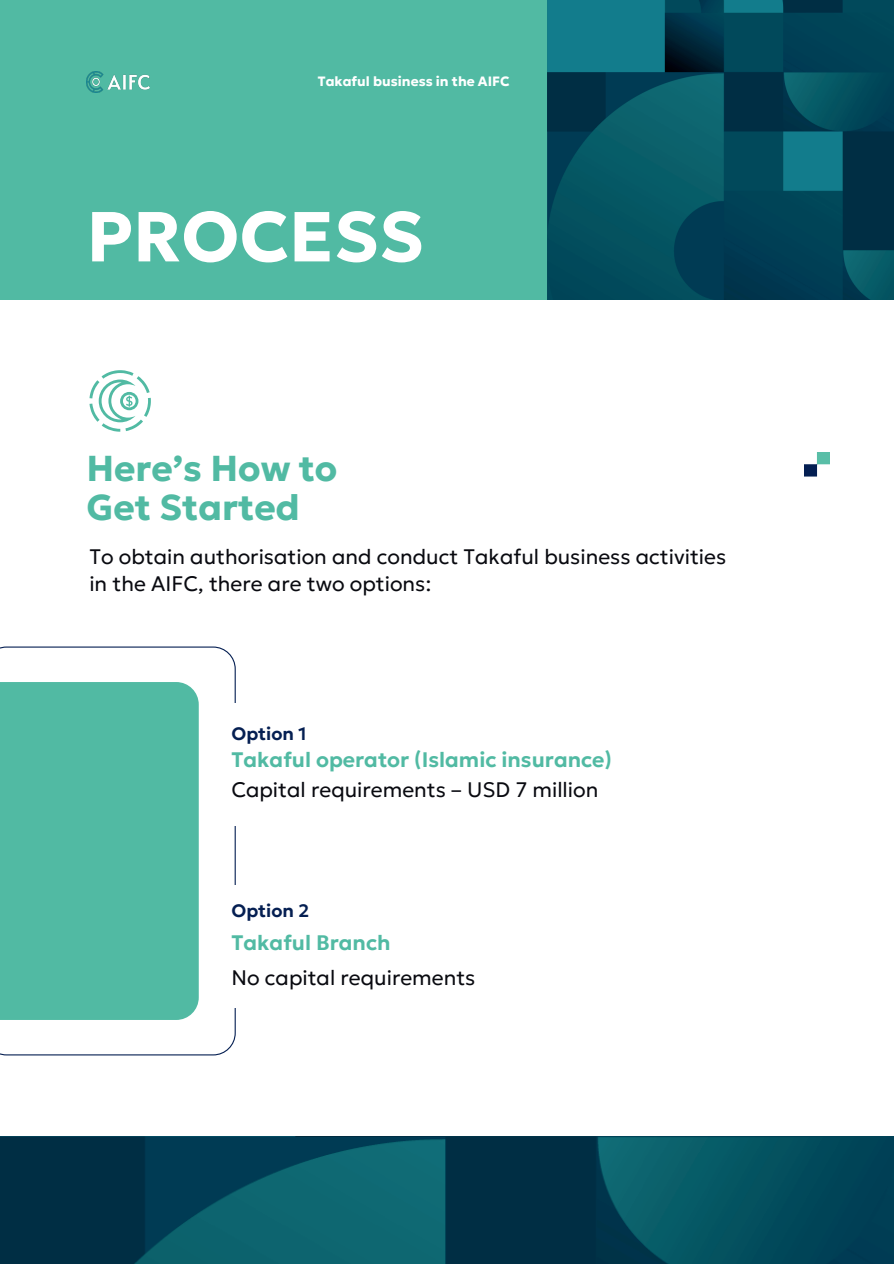
<style>
.page{position:relative;width:894px;height:1264px;background:#fff}
.page>*{position:absolute;margin:0;border:0;box-sizing:border-box;transform-origin:0 0}
.t1{font:700 70.5px "Geologica";color:#fff}
.t2{font:700 36px/39.3px "Geologica";color:#51baa3}
.t3{font:300 21px/27px "Geologica";color:#090a10}
.t4{font:600 21px "Geologica";color:#51baa3}
.t5{font:600 18px "Geologica";color:#051f52}
.t6{font:700 13.5px "Geologica";color:#fff}
</style>
<div class="page">
<div style="left:0;top:0;width:548px;height:299px;background:#51baa3"></div>
<img style="left:86px;top:72px;width:63px;height:20px">
<img style="left:547px;top:0;width:346px;height:299px">
<svg style="left:0;top:646px;width:236px;height:409px"></svg>
<div style="left:219px;top:703px;width:268px;height:123px;background:#fff"></div>
<div style="left:219px;top:884px;width:268px;height:123px;background:#fff"></div>
<div style="left:0;top:682px;width:199px;height:337px;background:#51baa3"></div>
<img style="left:804px;top:452px;width:24px;height:25px">
<svg style="left:89px;top:370px;width:62px;height:61px"></svg>
<img style="left:0;top:1136px;width:893px;height:127px">
<p class="t6" style="left:318px;top:69px;width:193px">Ta kaful business in the AIFC</p>
<h1 class="t1" style="left:86px;top:174px;width:339px">PROCESS</h1>
<h2 class="t2" style="left:86px;top:446px;width:252px">Here’s How to<br>Get Sta rted</h2>
<p class="t3" style="left:89px;top:541px;width:638px">To obtain authorisation and conduct Takaful business activities in the AIFC, there are two options:</p>
<p class="t5" style="left:231px;top:717px;width:76px">Option 1</p>
<p class="t4" style="left:231px;top:741px;width:382px">Ta kaful operator (Isla mic insura nce)</p>
<p class="t3" style="left:231px;top:774px;width:368px">Capital requirements – USD 7 million</p>
<p class="t5" style="left:231px;top:894px;width:79px">Option 2</p>
<p class="t4" style="left:231px;top:923px;width:160px">Ta kaful Bra nch</p>
<p class="t3" style="left:231px;top:962px;width:245px">No capital requirements</p>
</div>
